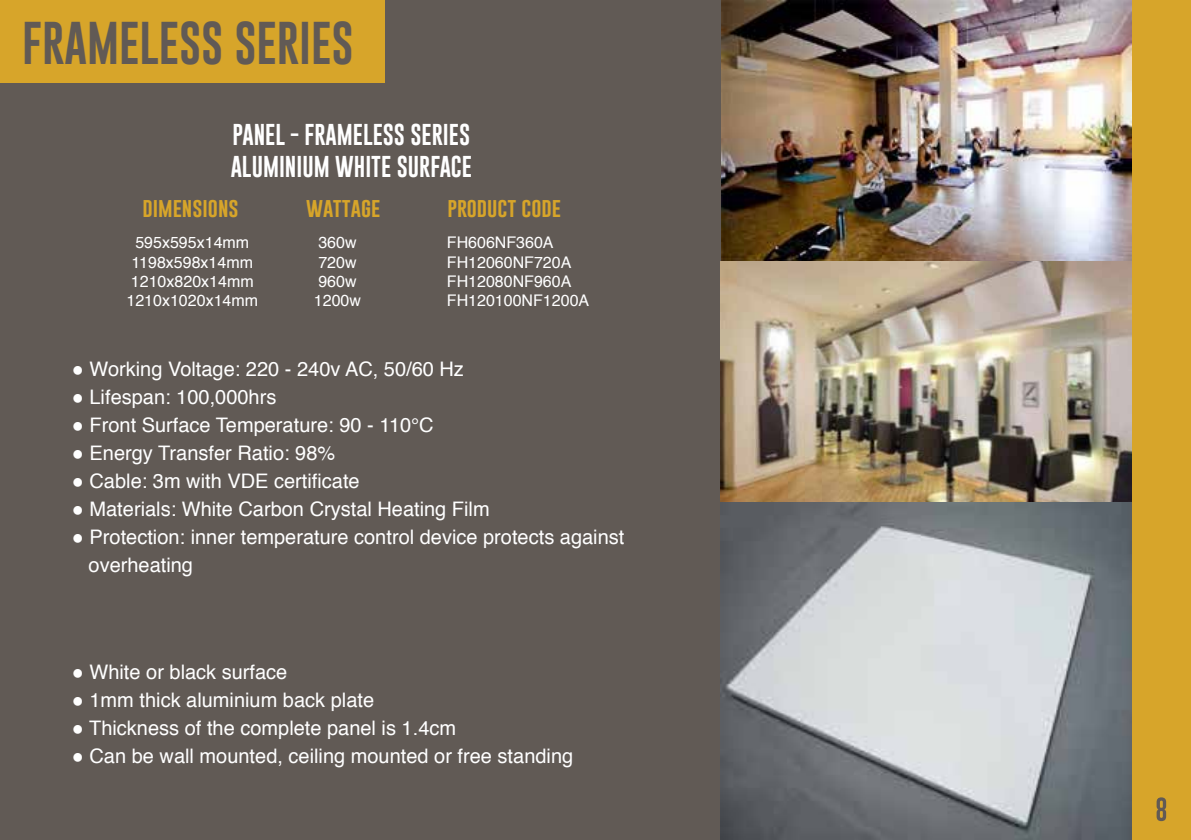
<style>
.page{position:relative;width:1191px;height:840px;background:#fff}
.page>*{position:absolute;margin:0;border:0;box-sizing:border-box;transform-origin:0 0}
.t1{font:44px "Gobold";color:#615a55}
.t2{font:22px "Gobold";color:#fff}
.t3{font:20px/28px "Helvetica";color:#fff}
.t4{font:20px "Gobold";color:#d7a52a}
.t5{font:16px/19.2px "Helvetica";color:#fff}
</style>
<div class="page">
<div style="left:1131px;top:0;width:60px;height:839px;background:#d7a52a"></div>
<svg style="left:1156px;top:797px;width:10px;height:23px"></svg>
<div style="left:0;top:0;width:1131px;height:839px;background:#615a55"></div>
<img style="left:721px;top:0;width:410px;height:261px">
<div style="left:0;top:0;width:385px;height:83px;background:#d7a52a"></div>
<img style="left:720px;top:261px;width:411px;height:578px">
<h1 class="t1" style="left:22px;top:14px;width:333px">FRAMELESS SERIES</h1>
<p class="t2" style="left:233px;top:121px;width:239px">PANEL - FRAMELESS SERIES</p>
<p class="t2" style="left:231px;top:153px;width:243px">ALUMINIUM WHITE SURFACE</p>
<p class="t4" style="left:142px;top:195px;width:98px">dimensions</p>
<p class="t4" style="left:306px;top:195px;width:76px">wattage</p>
<p class="t4" style="left:447px;top:195px;width:115px">product code</p>
<p class="t5" style="left:126px;top:233px;width:133px;text-align:center">595x595x14mm<br>1198x598x14mm<br>1210x820x14mm<br>1210x1020x14mm</p>
<p class="t5" style="left:314px;top:233px;width:49px">360w<br>720w<br>960w<br>1200w</p>
<p class="t5" style="left:447px;top:233px;width:144px">FH606NF360A<br>FH12060NF720A<br>FH12080NF960A<br>FH120100NF1200A</p>
<p class="t3" style="left:72px;top:355px;width:393px">● Working Voltage: 220 - 240v AC, 50/60 Hz</p>
<p class="t3" style="left:72px;top:383px;width:206px">● Lifespan: 100,000hrs</p>
<p class="t3" style="left:72px;top:411px;width:363px">● Front Surface Temperature: 90 - 110°C</p>
<p class="t3" style="left:72px;top:439px;width:265px">● Energy Transfer Ratio: 98%</p>
<p class="t3" style="left:72px;top:467px;width:289px">● Cable m3: with VDE certificate</p>
<p class="t3" style="left:72px;top:495px;width:419px">● Materials: White Carbon Crystal Heating Film</p>
<p class="t3" style="left:89px;top:523px;width:537px;text-indent:-17px">● Protection: inner temperature control device protects against overheating</p>
<p class="t3" style="left:72px;top:658px;width:217px">● White or black surface</p>
<p class="t3" style="left:72px;top:686px;width:304px">● 1mm thick aluminium back plate</p>
<p class="t3" style="left:72px;top:714px;width:386px">● Thickness of the complete panel is 1.4cm</p>
<p class="t3" style="left:72px;top:742px;width:503px">● Can be wall mounted, ceiling mounted or free standing</p>
</div>
